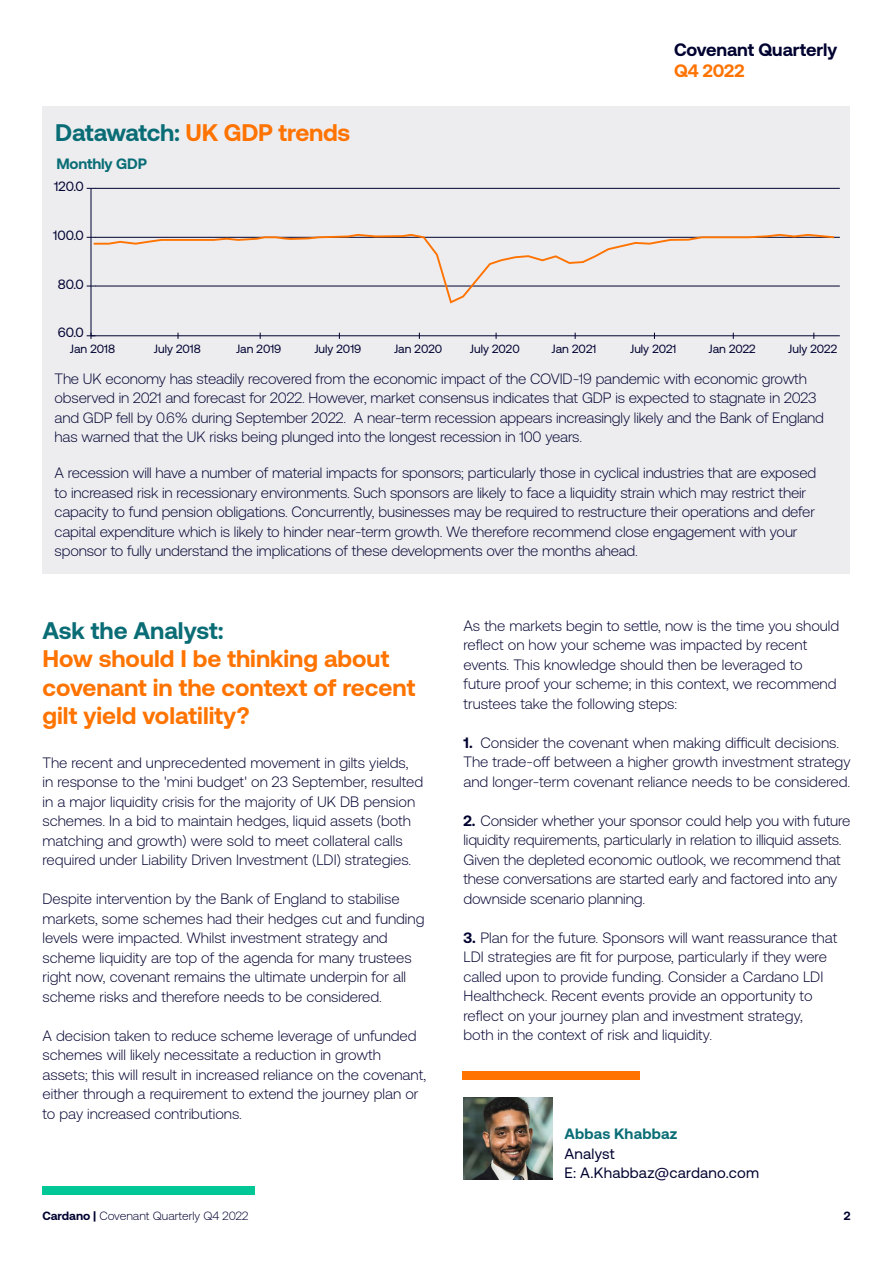
<style>
.page{position:relative;width:893px;height:1263px;background:#fff}
.page>*{position:absolute;margin:0;border:0;box-sizing:border-box;transform-origin:0 0}
.t1{font:700 24px/28.5px "Aeonik";color:#ff7300}
.t2{font:700 24px "Aeonik";color:#0a6d76}
.Paragraph_Style_1{font:700 18px "Aeonik";letter-spacing:-.005em;color:#000230}
.Paragraph_Style_1-2{font:700 18px "Aeonik";letter-spacing:-.005em;color:#ff7300}
.t3{font:300 15px/19.5px "Aeonik";letter-spacing:-.01em;color:#000230}
.t4{font:15px "Aeonik";letter-spacing:.015em;color:#000230}
.t5{font:700 15px "Aeonik";letter-spacing:.005em;color:#0a6d76}
.t6{font:13.5px "Aeonik";color:#000230}
.t7{font:12px "Aeonik";color:#000230}
.t8{font:300 12px "Aeonik";color:#000230}
.t9{font:700 12px "Aeonik";color:#000230}
.s1{color:#0a6d76}
.s2{font-weight:700}
</style>
<div class="page">
<div style="left:43px;top:1186px;width:212px;height:9px;background:#00c795"></div>
<div style="left:43px;top:106px;width:807px;height:468px;background:#ededf0"></div>
<svg style="left:91px;top:189px;width:749px;height:147px"></svg>
<svg style="left:87px;top:333px;width:8px;height:6px"></svg>
<hr style="left:95px;top:286px;width:745px;height:1px;background:#000230">
<hr style="left:95px;top:237px;width:745px;height:1px;background:#000230">
<hr style="left:95px;top:188px;width:745px;height:1px;background:#000230">
<svg style="left:92px;top:233px;width:744px;height:72px"></svg>
<img style="left:463px;top:1098px;width:90px;height:81px">
<div style="left:462px;top:1071px;width:178px;height:9px;background:#ff7300"></div>
<p class="t1" style="left:55px;top:119px;width:296px"><span class="s1">Datawatch:</span> UK GDP trends</p>
<p class="t5" style="left:56px;top:155px;width:92px">Monthly GDP</p>
<p class="t6" style="left:54px;top:179px;width:31px">120.0</p>
<p class="t6" style="left:53px;top:228px;width:32px">100.0</p>
<p class="t6" style="left:58px;top:276px;width:28px">80.0</p>
<p class="t6" style="left:58px;top:325px;width:28px">60.0</p>
<p class="Paragraph_Style_1" style="left:674px;top:40px;width:165px">Covenant Quarterly</p>
<p class="Paragraph_Style_1-2" style="left:674px;top:61px;width:72px">Q4 2022</p>
<p class="t7" style="left:236px;top:342px;width:47px">Jan 2019</p>
<p class="t7" style="left:314px;top:342px;width:48px">July 2019</p>
<p class="t7" style="left:394px;top:342px;width:50px">Jan 2020</p>
<p class="t7" style="left:470px;top:342px;width:51px">July 2020</p>
<p class="t7" style="left:552px;top:342px;width:46px">Jan 2021</p>
<p class="t7" style="left:630px;top:342px;width:48px">July 2021</p>
<p class="t7" style="left:708px;top:342px;width:49px">Jan 2022</p>
<p class="t7" style="left:788px;top:342px;width:50px">July 2022</p>
<p class="t3" style="left:55px;top:369px;width:771px">The UK economy has steadily recovered from the economic impact of the COVID-19 pandemic with economic growth observed in 2021 and forecast for 2022. However, market consensus indicates that GDP is expected to stagnate in 2023 and GDP fell by 0.6% during September 2022. A near-term recession appears increasingly likely and the Bank of England has warned that the UK risks being plunged into the longest recession in 100 years.</p>
<p class="t3" style="left:55px;top:463px;width:763px">A recession will have a number of material impacts for sponsors; particularly those in cyclical industries that are exposed to increased risk in recessionary environments. Such sponsors are likely to face a liquidity strain which may restrict their capacity to fund pension obligations. Concurrently, businesses may be required to restructure their operations and defer capital expenditure which is likely to hinder near-term growth. We therefore recommend close engagement with your sponsor to fully understand the implications of these developments over the months ahead.</p>
<p class="t7" style="left:70px;top:342px;width:47px">Jan 2018</p>
<p class="t7" style="left:154px;top:342px;width:48px">July 2018</p>
<p class="t2" style="left:43px;top:617px;width:183px">Ask the Analyst:</p>
<p class="t1" style="left:43px;top:645px;width:374px">How should I be thinking about covenant in the context of recent gilt yield volatility?</p>
<p class="t3" style="left:43px;top:753px;width:382px">The recent and unprecedented movement in gilts yields,<br>in response to the 'mini budget' on 23 September, resulted in a major liquidity crisis for the majority of UK DB pension schemes. In a bid to maintain hedges, liquid assets (both matching and growth) were sold to meet collateral calls required under Liability Driven Investment (LDI) strategies.</p>
<p class="t3" style="left:43px;top:889px;width:383px">Despite intervention by the Bank of England to stabilise markets, some schemes had their hedges cut and funding levels were impacted. Whilst investment strategy and scheme liquidity are top of the agenda for many trustees right now, covenant remains the ultimate underpin for all scheme risks and therefore needs to be considered.</p>
<p class="t3" style="left:43px;top:1026px;width:385px">A decision taken to reduce scheme leverage of unfunded schemes will likely necessitate a reduction in growth assets; this will result in increased reliance on the covenant, either through a requirement to extend the journey plan or to pay increased contributions.</p>
<p class="t3" style="left:463px;top:616px;width:377px">As the markets begin to settle, now is the time you should reflect on how your scheme was impacted by recent events. This knowledge should then be leveraged to future proof your scheme; in this context, we recommend trustees take the following steps:</p>
<p class="t3" style="left:463px;top:733px;width:388px"><span class="s2">1.</span> Consider the covenant when making difficult decisions.<br>The trade-off between a higher growth investment strategy and longer-term covenant reliance needs to be considered.</p>
<p class="t3" style="left:463px;top:811px;width:388px"><span class="s2">2.</span> Consider whether your sponsor could help you with future liquidity requirements, particularly in relation to illiquid assets.<br>Given the depleted economic outlook, we recommend that these conversations are started early and factored into any downside scenario planning.</p>
<p class="t3" style="left:463px;top:928px;width:375px"><span class="s2">3.</span> Plan for the future. Sponsors will want reassurance that LDI strategies are fit for purpose, particularly if they were called upon to provide funding. Consider a Cardano LDI Healthcheck. Recent events provide an opportunity to reflect on your journey plan and investment strategy,<br>both in the context of risk and liquidity.</p>
<p class="t5" style="left:564px;top:1125px;width:114px">Abbas Khabbaz</p>
<p class="t4" style="left:564px;top:1145px;width:52px">Analyst</p>
<p class="t4" style="left:564px;top:1165px;width:196px">E: A.Khabbaz@cardano.com</p>
<p class="t8" style="left:43px;top:1210px;width:207px"><span class="s2">Cardano |</span> Covenant Quarterly Q4 2022</p>
<p class="t9" style="left:844px;top:1209px;width:8px">2</p>
</div>
